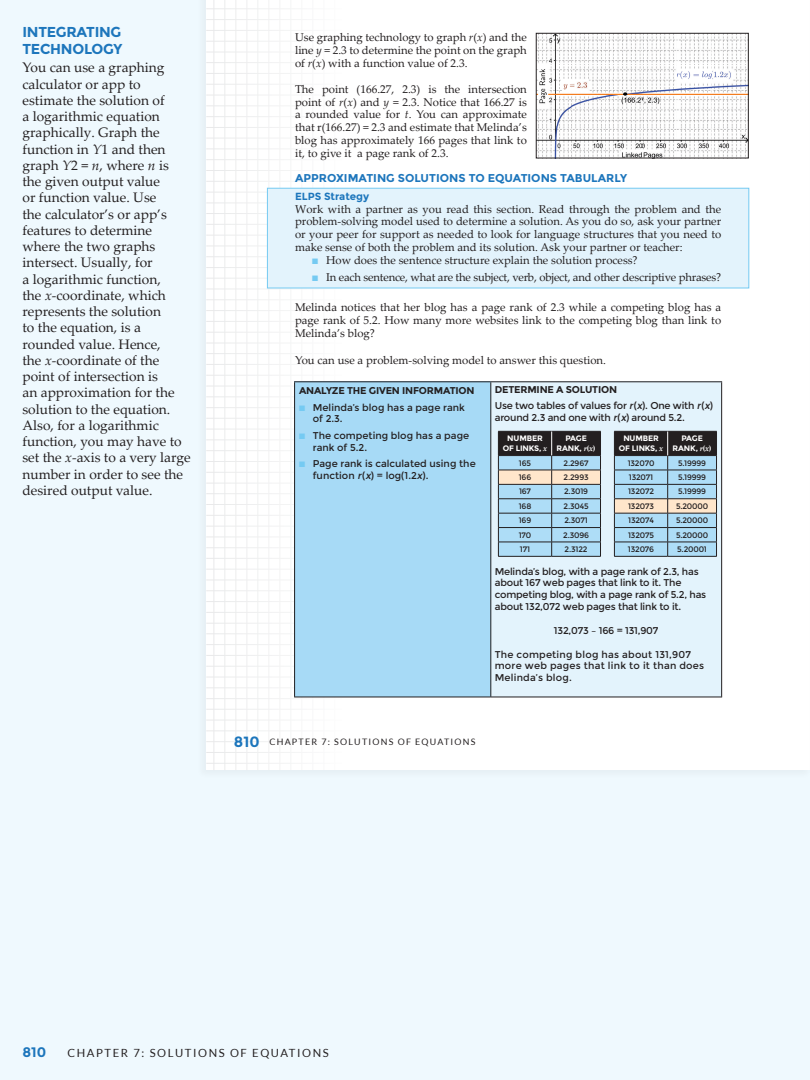
<style>
.page{position:relative;width:810px;height:1080px;background:#eff9fe}
.page>*{position:absolute;margin:0;border:0;box-sizing:border-box;transform-origin:0 0}
.Sidebar_Heading{font:700 14.38px/16.2px "Montserrat";letter-spacing:-.02em;color:#1d76bc}
.t1{font:13.75px/16.2px "Palatino Linotype";color:#231f20}
.t2{font:700 13.75px "Montserrat";color:#1d76bc}
.t3{font:11.38px/12.9px "Palatino Linotype";color:#231f20;text-align:justify}
.t4{font:700 11.38px "Montserrat";color:#1d76bc}
.t5{font:11.25px "Lato";letter-spacing:.14em;color:#231f20}
.t6{font:700 10.38px "Montserrat";color:#1d76bc}
.t7{font:9.88px/11.9px "Montserrat";letter-spacing:-.02em;color:#231f20}
.t8{font:9.88px/11.9px "Montserrat";color:#231f20}
.t9{font:9.88px/11.9px "Montserrat";letter-spacing:.02em;color:#231f20}
.t10{font:700 9.88px "Montserrat";letter-spacing:-.02em;color:#231f20}
.t11{font:8.88px "Lato";letter-spacing:.14em;color:#231f20}
.t12{font:7.88px "Montserrat";letter-spacing:-.02em;color:#231f20}
.t13{font:700 7.88px/9.9px "Montserrat";letter-spacing:-.02em;color:#fff;text-align:center}
.s1{font-style:italic}
.s2{color:#75caf2}
.s3{font-weight:700}
.s4{font-family:"Palatino Linotype";font-style:italic}
.s5{font-family:"Palatino Linotype"}
.s6{font-family:"Montserrat";font-weight:700;font-size:14.75px;color:#1d76bc}
</style>
<div class="page">
<div style="left:196px;top:0;width:614px;height:780px;background:#ebf5fa"></div>
<div style="left:206px;top:0;width:604px;height:770px;background:#fff"></div>
<hr style="left:807px;top:0;width:3px;height:780px;background:#fff">
<svg style="left:206px;top:0;width:140px;height:770px"></svg>
<div style="left:267px;top:188px;width:482px;height:100px;background:#e3f3fc"></div>
<div style="left:267px;top:188px;width:482px;height:100px;border:1px solid #75caf2"></div>
<div style="left:295px;top:382px;width:196px;height:315px;background:#a7daf6"></div>
<div style="left:491px;top:382px;width:231px;height:315px;background:#e3f3fc"></div>
<hr style="left:491px;top:382px;width:1px;height:315px;background:#231f20">
<hr style="left:294px;top:697px;width:197px;height:1px;background:#231f20">
<hr style="left:491px;top:697px;width:231px;height:1px;background:#231f20">
<hr style="left:294px;top:381px;width:197px;height:1px;background:#231f20">
<hr style="left:294px;top:382px;width:1px;height:315px;background:#231f20">
<hr style="left:491px;top:381px;width:231px;height:1px;background:#231f20">
<hr style="left:721px;top:382px;width:1px;height:315px;background:#231f20">
<img style="left:538px;top:35px;width:209px;height:122px">
<div style="left:536px;top:33px;width:213px;height:126px;border:1px solid #231f20"></div>
<hr style="left:498px;top:556px;width:54px;height:1px;background:#231f20">
<hr style="left:552px;top:556px;width:49px;height:1px;background:#231f20">
<hr style="left:614px;top:556px;width:54px;height:1px;background:#231f20">
<hr style="left:668px;top:556px;width:49px;height:1px;background:#231f20">
<svg style="left:498px;top:431px;width:219px;height:125px;background:#95aebb"></svg>
<p class="Sidebar_Heading" style="left:22px;top:24px;width:101px">INTEGRATING<br>TECHNOLOGY</p>
<p class="t1" style="left:22px;top:59px;width:170px">You can use a graphing calculator or app to estimate the solution of<br>a logarithmic equation graphically. Graph the function in <span class="s1">Y</span>1 and then graph <span class="s1">Y</span>2 = <span class="s1">n</span>, where <span class="s1">n</span> is the given output value<br>or function value. Use<br>the calculator’s or app’s features to determine where the two graphs intersect. Usually, for<br>a logarithmic function,<br>the <span class="s1">x</span>-coordinate, which represents the solution<br>to the equation, is a rounded value. Hence,<br>the <span class="s1">x</span>-coordinate of the point of intersection is<br>an approximation for the solution to the equation.<br>Also, for a logarithmic function, you may have to set the <span class="s1">x</span>-axis to a very large number in order to see the desired output value.</p>
<p class="t3" style="left:295px;top:31px;width:233px">Use graphing technology to graph <span class="s1">r</span>(<span class="s1">x</span>) and the line <span class="s1">y</span> = 2.3 to determine the point on the graph of <span class="s1">r</span>(<span class="s1">x</span>) with a function value of 2.3.</p>
<p class="t3" style="left:295px;top:82px;width:233px">The point (166.27, 2.3) is the intersection point of <span class="s1">r</span>(<span class="s1">x</span>) and <span class="s1">y</span> = 2.3. Notice that 166.27 is a rounded value for <span class="s1">t</span>. You can approximate that r(166.27) = 2.3 and estimate that Melinda’s blog has approximately 166 pages that link to it, to give it a page rank of 2.3.</p>
<p class="t4" style="left:295px;top:172px;width:334px">APPROXIMATING SOLUTIONS TO EQUATIONS TABULARLY</p>
<p class="t6" style="left:295px;top:190px;width:76px">ELPS Strategy</p>
<p class="t3" style="left:295px;top:202px;width:428px">Work with a partner as you read this section. Read through the problem and the problem-solving model used to determine a solution. As you do so, ask your partner or your peer for support as needed to look for language structures that you need to make sense of both the problem and its solution. Ask your partner or teacher:</p>
<p class="t3" style="left:312px;top:253px;width:327px"><span class="s2">■</span> How does the sentence structure explain the solution process?</p>
<p class="t3" style="left:312px;top:270px;width:410px"><span class="s2">■</span> In each sentence, what are the subject, verb, object, and other descriptive phrases?</p>
<p class="t3" style="left:295px;top:301px;width:428px">Melinda notices that her blog has a page rank of 2.3 while a competing blog has a page rank of 5.2. How many more websites link to the competing blog than link to Melinda’s blog?</p>
<p class="t3" style="left:295px;top:353px;width:313px">You can use a problem-solving model to answer this question.</p>
<p class="t10" style="left:299px;top:385px;width:177px">ANALYZE THE GIVEN INFORMATION</p>
<p class="t8" style="left:313px;top:401px;width:154px;text-indent:-14px"><span class="s2">■</span> Melinda’s blog has a page rank of 2.3.</p>
<p class="t8" style="left:313px;top:429px;width:158px;text-indent:-14px"><span class="s2">■</span> The competing blog has a page rank of 5.2.</p>
<p class="t8" style="left:313px;top:458px;width:164px;text-indent:-14px"><span class="s2">■</span> Page rank is calculated using the function <span class="s1">r</span>(<span class="s1">x</span>) = log(1.2<span class="s1">x</span>).</p>
<p class="t7" style="left:495px;top:381px;width:220px;line-height:16.2px"><span class="s3">DETERMINE A SOLUTION<br></span>Use two tables of values for <span class="s1">r</span>(<span class="s1">x</span>). One with <span class="s1">r</span>(<span class="s1">x</span>)</p>
<p class="t7" style="left:495px;top:411px;width:192px">around 2.3 and one with <span class="s1">r</span>(<span class="s1">x</span>) around 5.2.</p>
<p class="t13" style="left:503px;top:434px;width:46px">NUMBER<br>OF LINKS, <span class="s4">x</span></p>
<p class="t13" style="left:557px;top:434px;width:40px">PAGE<br>RANK, <span class="s4">r</span><span class="s5">(</span><span class="s4">x</span><span class="s5">)</span></p>
<p class="t13" style="left:619px;top:434px;width:46px">NUMBER<br>OF LINKS, <span class="s4">x</span></p>
<p class="t13" style="left:673px;top:434px;width:40px">PAGE<br>RANK, <span class="s4">r</span><span class="s5">(</span><span class="s4">x</span><span class="s5">)</span></p>
<p class="t12" style="left:519px;top:458px;width:14px">165</p>
<p class="t12" style="left:564px;top:458px;width:26px">2.2967</p>
<p class="t12" style="left:628px;top:458px;width:28px">132070</p>
<p class="t12" style="left:678px;top:458px;width:30px">5.19999</p>
<p class="t12" style="left:519px;top:473px;width:14px">166</p>
<p class="t12" style="left:564px;top:473px;width:27px">2.2993</p>
<p class="t12" style="left:629px;top:473px;width:26px">132071</p>
<p class="t12" style="left:678px;top:473px;width:30px">5.19999</p>
<p class="t12" style="left:519px;top:487px;width:14px">167</p>
<p class="t12" style="left:564px;top:487px;width:25px">2.3019</p>
<p class="t12" style="left:628px;top:487px;width:27px">132072</p>
<p class="t12" style="left:678px;top:487px;width:30px">5.19999</p>
<p class="t12" style="left:519px;top:501px;width:14px">168</p>
<p class="t12" style="left:564px;top:501px;width:27px">2.3045</p>
<p class="t12" style="left:628px;top:501px;width:27px">132073</p>
<p class="t12" style="left:676px;top:501px;width:34px">5.20000</p>
<p class="t12" style="left:519px;top:516px;width:14px">169</p>
<p class="t12" style="left:564px;top:516px;width:25px">2.3071</p>
<p class="t12" style="left:628px;top:516px;width:27px">132074</p>
<p class="t12" style="left:676px;top:516px;width:34px">5.20000</p>
<p class="t12" style="left:519px;top:530px;width:14px">170</p>
<p class="t12" style="left:563px;top:530px;width:27px">2.3096</p>
<p class="t12" style="left:628px;top:530px;width:27px">132075</p>
<p class="t12" style="left:676px;top:530px;width:34px">5.20000</p>
<p class="t12" style="left:520px;top:545px;width:12px">171</p>
<p class="t12" style="left:565px;top:545px;width:24px">2.3122</p>
<p class="t12" style="left:628px;top:545px;width:28px">132076</p>
<p class="t12" style="left:677px;top:545px;width:31px">5.20001</p>
<p class="t7" style="left:495px;top:565px;width:213px">Melinda’s blog, with a page rank of 2.3, has about 167 web pages that link to it. The competing blog, with a page rank of 5.2, has about 132,072 web pages that link to it.</p>
<p class="t7" style="left:554px;top:625px;width:106px">132,073 – 166 = 131,907</p>
<p class="t9" style="left:495px;top:648px;width:211px">The competing blog has about 131,907 more web pages that link to it than does<br>Melinda’s blog.</p>
<p class="t11" style="left:234px;top:737px;width:243px"><span class="s6">810</span> CHAPTER 7: SOLUTIONS OF EQUATIONS</p>
<p class="t2" style="left:22px;top:1043px;width:25px">810</p>
<p class="t5" style="left:68px;top:1046px;width:263px">CHAPTER 7: SOLUTIONS OF EQUATIONS</p>
</div>
